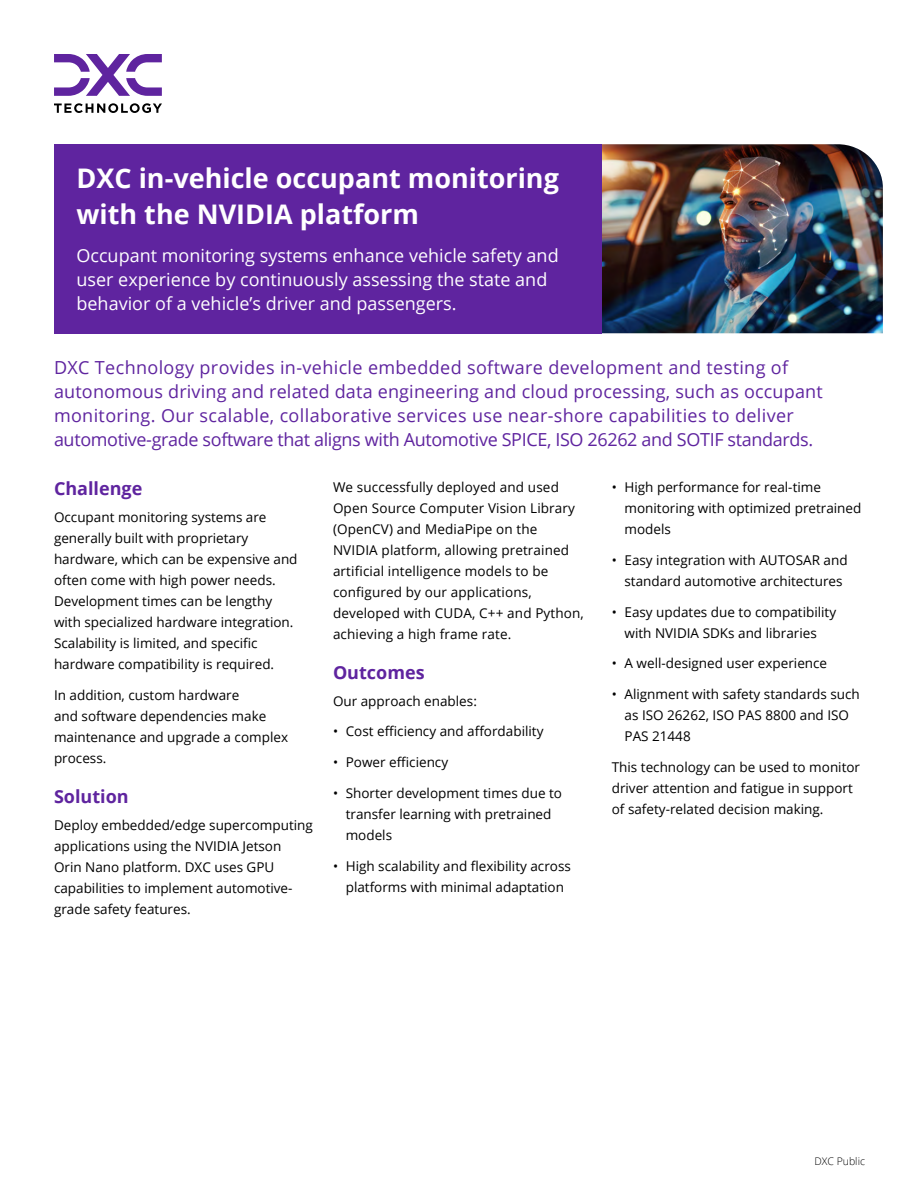
<style>
.page{position:relative;width:918px;height:1188px;background:#fff}
.page>*{position:absolute;margin:0;border:0;box-sizing:border-box;transform-origin:0 0}
.t1{font:700 27px/36px "Open Sans";color:#fff}
.t2{font:18px/24px "Open Sans";letter-spacing:.01em;color:#5f249f}
.t3{font:18px/24px "Open Sans";color:#fff}
.t4{font:700 18px "Open Sans";color:#5f249f}
.t5{font:13.5px/21px "Open Sans";color:#000}
.t6{font:300 10.5px "Open Sans";color:#000}
</style>
<div class="page">
<svg style="left:54px;top:103px;width:108px;height:10px"></svg>
<svg style="left:54px;top:54px;width:108px;height:42px"></svg>
<img style="left:601px;top:144px;width:282px;height:189px">
<div style="left:54px;top:144px;width:547px;height:189px;background:#5f249f"></div>
<h1 class="t1" style="left:76px;top:160px;width:484px">DXC in-vehicle occupant monitoring with the NVIDIA platform</h1>
<h2 class="t3" style="left:76px;top:243px;width:484px">Occupant monitoring systems enhance vehicle safety and user experience by continuously assessing the state and behavior of a vehicle’s driver and passengers.</h2>
<p class="t2" style="left:54px;top:355px;width:770px">DXC Technology provides in-vehicle embedded software development and testing of autonomous driving and related data engineering and cloud processing, such as occupant monitoring. Our scalable, collaborative services use near-shore capabilities to deliver automotive-grade software that aligns with Automotive SPICE, ISO 26262 and SOTIF standards.</p>
<h2 class="t4" style="left:54px;top:476px;width:90px">Challenge</h2>
<p class="t5" style="left:54px;top:507px;width:245px">Occupant monitoring systems are generally built with proprietary hardware, which can be expensive and often come with high power needs.<br>Development times can be lengthy with specialized hardware integration.<br>Scalability is limited, and specific hardware compatibility is required.</p>
<p class="t5" style="left:54px;top:684px;width:236px">In addition, custom hardware<br>and software dependencies make maintenance and upgrade a complex process.</p>
<h2 class="t4" style="left:54px;top:784px;width:76px">Solution</h2>
<p class="t5" style="left:54px;top:814px;width:260px">Deploy embedded/edge supercomputing applications using the NVIDIA Jetson<br>Orin Nano platform. DXC uses GPU capabilities to implement automotive&shy;grade safety features.</p>
<p class="t5" style="left:333px;top:476px;width:252px">We successfully deployed and used Open Source Computer Vision Library (OpenCV) and MediaPipe on the NVIDIA platform, allowing pretrained artificial intelligence models to be configured by our applications, developed with CUDA, C++ and Python, achieving a high frame rate.</p>
<h2 class="t4" style="left:333px;top:660px;width:93px">Outcomes</h2>
<p class="t5" style="left:333px;top:690px;width:145px">Our approach enables:</p>
<p class="t5" style="left:333px;top:721px;width:212px">• Cost efficiency and affordability</p>
<p class="t5" style="left:333px;top:752px;width:117px">• Power efficiency</p>
<p class="t5" style="left:346px;top:782px;width:218px;text-indent:-13px">• Shorter development times due to transfer learning with pretrained models</p>
<p class="t5" style="left:333px;top:855px;width:239px;text-align:center">• High scalability and flexibility across platforms with minimal adaptation</p>
<p class="t5" style="left:625px;top:476px;width:238px;text-indent:-13px">• High performance for real-time monitoring with optimized pretrained models</p>
<p class="t5" style="left:612px;top:549px;width:237px;text-align:center">• Easy integration with AUTOSAR and standard automotive architectures</p>
<p class="t5" style="left:612px;top:601px;width:226px;text-align:center">• Easy updates due to compatibility with NVIDIA SDKs and libraries</p>
<p class="t5" style="left:612px;top:653px;width:217px">• A well-designed user experience</p>
<p class="t5" style="left:625px;top:683px;width:237px;text-indent:-13px">• Alignment with safety standards such as ISO 26262, ISO PAS 8800 and ISO<br>PAS 21448</p>
<p class="t5" style="left:612px;top:756px;width:250px">This technology can be used to monitor driver attention and fatigue in support of safety-related decision making.</p>
<p class="t6" style="left:814px;top:1154px;width:52px">DXC Public</p>
</div>
